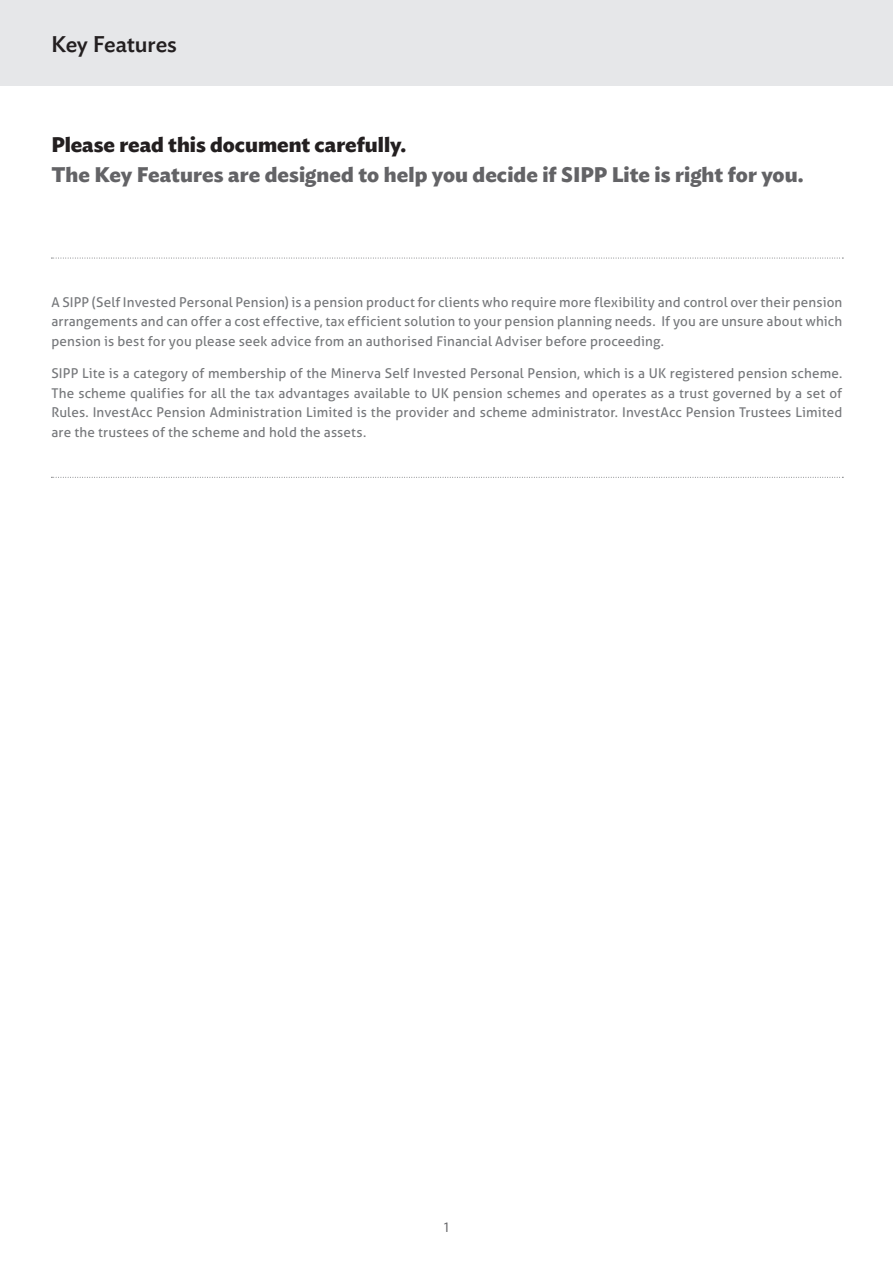
<style>
.page{position:relative;width:893px;height:1263px;background:#fff}
.page>*{position:absolute;margin:0;border:0;box-sizing:border-box;transform-origin:0 0}
.t1{font:500 22.5px "Ideal Sans";letter-spacing:-.01em;color:#231f20}
.t2{font:700 21px "Ideal Sans";color:#636366}
.t3{font:700 21px "Ideal Sans";color:#231f20}
.t4{font:13.5px/19.5px "Aller";letter-spacing:.01em;color:#76787b;text-align:justify}
.t5{font:12.75px "Neo Sans";color:#636366}
</style>
<div class="page">
<svg style="left:51px;top:258px;width:792px;height:1px"></svg>
<svg style="left:51px;top:477px;width:792px;height:1px"></svg>
<div style="left:0;top:0;width:893px;height:85px;background:#e6e7e9"></div>
<p class="t1" style="left:51px;top:27px;width:127px">Key Features</p>
<p class="t3" style="left:51px;top:128px;width:356px">Please read this document carefully.</p>
<p class="t2" style="left:51px;top:158px;width:754px">The Key Features are designed to help you decide if SIPP Lite is right for you.</p>
<p class="t4" style="left:51px;top:292px;width:792px">A SIPP (Self Invested Personal Pension) is a pension product for clients who require more flexibility and control over their pension arrangements and can offer a cost effective, tax efficient solution to your pension planning needs. If you are unsure about which pension is best for you please seek advice from an authorised Financial Adviser before proceeding.</p>
<p class="t4" style="left:51px;top:364px;width:792px">SIPP Lite is a category of membership of the Minerva Self Invested Personal Pension, which is a UK registered pension scheme.<br>The scheme qualifies for all the tax advantages available to UK pension schemes and operates as a trust governed by a set of Rules. InvestAcc Pension Administration Limited is the provider and scheme administrator. InvestAcc Pension Trustees Limited are the trustees of the scheme and hold the assets.</p>
<p class="t5" style="left:443px;top:1221px;width:9px">1</p>
</div>
